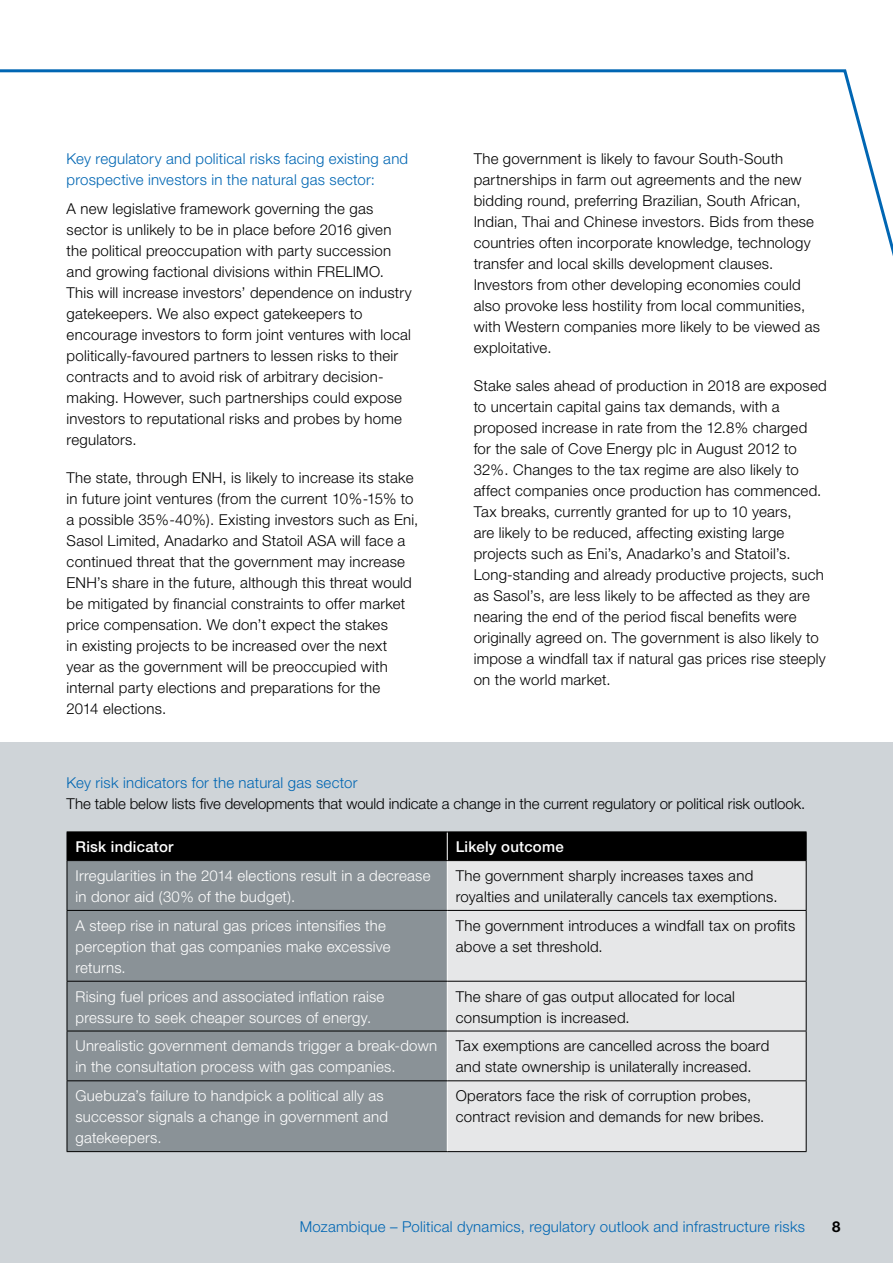
<style>
.page{position:relative;width:893px;height:1263px;background:#fff}
.page>*{position:absolute;margin:0;border:0;box-sizing:border-box;transform-origin:0 0}
.t1{font:300 15px/21px "Helvetica Neue";letter-spacing:.015em;color:#000}
.t2{font:300 15px/21px "Helvetica Neue";letter-spacing:.015em;color:#fff}
.t3{font:300 15px/21px "Helvetica Neue";letter-spacing:.015em;color:#0066b3}
.t4{font:300 15px "Helvetica Neue";letter-spacing:-.005em;color:#000}
.t5{font:500 15px "Helvetica Neue";letter-spacing:.015em;color:#fff}
.t6{font:700 15px "Helvetica Neue";color:#000}
</style>
<div class="page">
<div style="left:0;top:742px;width:893px;height:521px;background:#cfd4d8"></div>
<div style="left:68px;top:861px;width:379px;height:290px;background:#8a9297"></div>
<div style="left:448px;top:861px;width:358px;height:290px;background:#e6e7e8"></div>
<hr style="left:447px;top:861px;width:1px;height:49px;background:#fff">
<hr style="left:447px;top:911px;width:1px;height:70px;background:#fff">
<hr style="left:447px;top:981px;width:1px;height:50px;background:#fff">
<hr style="left:447px;top:1031px;width:1px;height:49px;background:#fff">
<hr style="left:447px;top:1081px;width:1px;height:70px;background:#fff">
<hr style="left:67px;top:831px;width:380px;height:1px;background:#000">
<hr style="left:447px;top:831px;width:359px;height:1px;background:#000">
<div style="left:67px;top:832px;width:740px;height:28px;background:#000"></div>
<hr style="left:67px;top:860px;width:380px;height:1px;background:#000">
<hr style="left:67px;top:861px;width:1px;height:49px;background:#000">
<hr style="left:447px;top:860px;width:359px;height:1px;background:#000">
<hr style="left:806px;top:861px;width:1px;height:49px;background:#000">
<hr style="left:67px;top:910px;width:380px;height:1px;background:#000">
<hr style="left:67px;top:911px;width:1px;height:70px;background:#000">
<hr style="left:447px;top:910px;width:359px;height:1px;background:#000">
<hr style="left:806px;top:911px;width:1px;height:70px;background:#000">
<hr style="left:67px;top:981px;width:380px;height:1px;background:#000">
<hr style="left:67px;top:981px;width:1px;height:50px;background:#000">
<hr style="left:447px;top:981px;width:359px;height:1px;background:#000">
<hr style="left:806px;top:981px;width:1px;height:50px;background:#000">
<hr style="left:67px;top:1031px;width:380px;height:1px;background:#000">
<hr style="left:67px;top:1031px;width:1px;height:49px;background:#000">
<hr style="left:447px;top:1031px;width:359px;height:1px;background:#000">
<hr style="left:806px;top:1031px;width:1px;height:49px;background:#000">
<hr style="left:67px;top:1080px;width:380px;height:1px;background:#000">
<hr style="left:67px;top:1081px;width:1px;height:70px;background:#000">
<hr style="left:447px;top:1080px;width:359px;height:1px;background:#000">
<hr style="left:806px;top:1081px;width:1px;height:70px;background:#000">
<hr style="left:67px;top:1151px;width:380px;height:1px;background:#000">
<hr style="left:447px;top:1151px;width:359px;height:1px;background:#000">
<svg style="left:3px;top:69px;width:890px;height:187px"></svg>
<svg style="left:0;top:69px;width:3px;height:4px"></svg>
<p class="t3" style="left:67px;top:148px;width:343px">Key regulatory and political risks facing existing and prospective investors in the natural gas sector:</p>
<p class="t1" style="left:67px;top:198px;width:347px">A new legislative framework governing the gas sector is unlikely to be in place before 2016 given the political preoccupation with party succession and growing factional divisions within FRELIMO.<br>This will increase investors’ dependence on industry gatekeepers. We also expect gatekeepers to encourage investors to form joint ventures with local politically-favoured partners to lessen risks to their contracts and to avoid risk of arbitrary decision&shy;making. However, such partnerships could expose investors to reputational risks and probes by home regulators.</p>
<p class="t1" style="left:67px;top:467px;width:353px">The state, through ENH, is likely to increase its stake in future joint ventures (from the current 10%-15% to a possible 35%-40%). Existing investors such as Eni, Sasol Limited, Anadarko and Statoil ASA will face a continued threat that the government may increase ENH’s share in the future, although this threat would be mitigated by financial constraints to offer market price compensation. We don’t expect the stakes<br>in existing projects to be increased over the next year as the government will be preoccupied with internal party elections and preparations for the<br>2014 elections.</p>
<p class="t1" style="left:474px;top:148px;width:348px">The government is likely to favour South-South partnerships in farm out agreements and the new bidding round, preferring Brazilian, South African, Indian, Thai and Chinese investors. Bids from these countries often incorporate knowledge, technology transfer and local skills development clauses.<br>Investors from other developing economies could also provoke less hostility from local communities, with Western companies more likely to be viewed as exploitative.</p>
<p class="t1" style="left:474px;top:375px;width:354px">Stake sales ahead of production in 2018 are exposed to uncertain capital gains tax demands, with a proposed increase in rate from the 12.8% charged for the sale of Cove Energy plc in August 2012 to 32%. Changes to the tax regime are also likely to affect companies once production has commenced.<br>Tax breaks, currently granted for up to 10 years,<br>are likely to be reduced, affecting existing large projects such as Eni’s, Anadarko’s and Statoil’s.<br>Long-standing and already productive projects, such as Sasol’s, are less likely to be affected as they are nearing the end of the period fiscal benefits were originally agreed on. The government is also likely to impose a windfall tax if natural gas prices rise steeply on the world market.</p>
<p class="t3" style="left:67px;top:771px;width:292px">Key risk indicators for the natural gas sector</p>
<p class="t4" style="left:67px;top:794px;width:740px">The table below lists five developments that would indicate a change in the current regulatory or political risk outlook.</p>
<p class="t5" style="left:75px;top:838px;width:99px">Risk indicator</p>
<p class="t5" style="left:456px;top:838px;width:109px">Likely outcome</p>
<p class="t2" style="left:75px;top:865px;width:357px">Irregularities in the 2014 elections result in a decrease in donor aid (30% of the budget).</p>
<p class="t1" style="left:456px;top:865px;width:323px">The government sharply increases taxes and royalties and unilaterally cancels tax exemptions.</p>
<p class="t2" style="left:75px;top:914px;width:317px">A steep rise in natural gas prices intensifies the perception that gas companies make excessive returns.</p>
<p class="t1" style="left:456px;top:914px;width:341px">The government introduces a windfall tax on profits above a set threshold.</p>
<p class="t2" style="left:75px;top:985px;width:310px">Rising fuel prices and associated inflation raise pressure to seek cheaper sources of energy.</p>
<p class="t1" style="left:456px;top:985px;width:281px">The share of gas output allocated for local consumption is increased.</p>
<p class="t2" style="left:75px;top:1035px;width:363px">Unrealistic government demands trigger a break-down in the consultation process with gas companies.</p>
<p class="t1" style="left:456px;top:1035px;width:315px">Tax exemptions are cancelled across the board and state ownership is unilaterally increased.</p>
<p class="t2" style="left:75px;top:1085px;width:314px">Guebuza’s failure to handpick a political ally as successor signals a change in government and gatekeepers.</p>
<p class="t1" style="left:456px;top:1085px;width:310px">Operators face the risk of corruption probes, contract revision and demands for new bribes.</p>
<p class="t3" style="left:300px;top:1216px;width:507px">Mozambique – Political dynamics, regulatory outlook and infrastructure risks</p>
<p class="t6" style="left:832px;top:1217px;width:10px">8</p>
</div>
